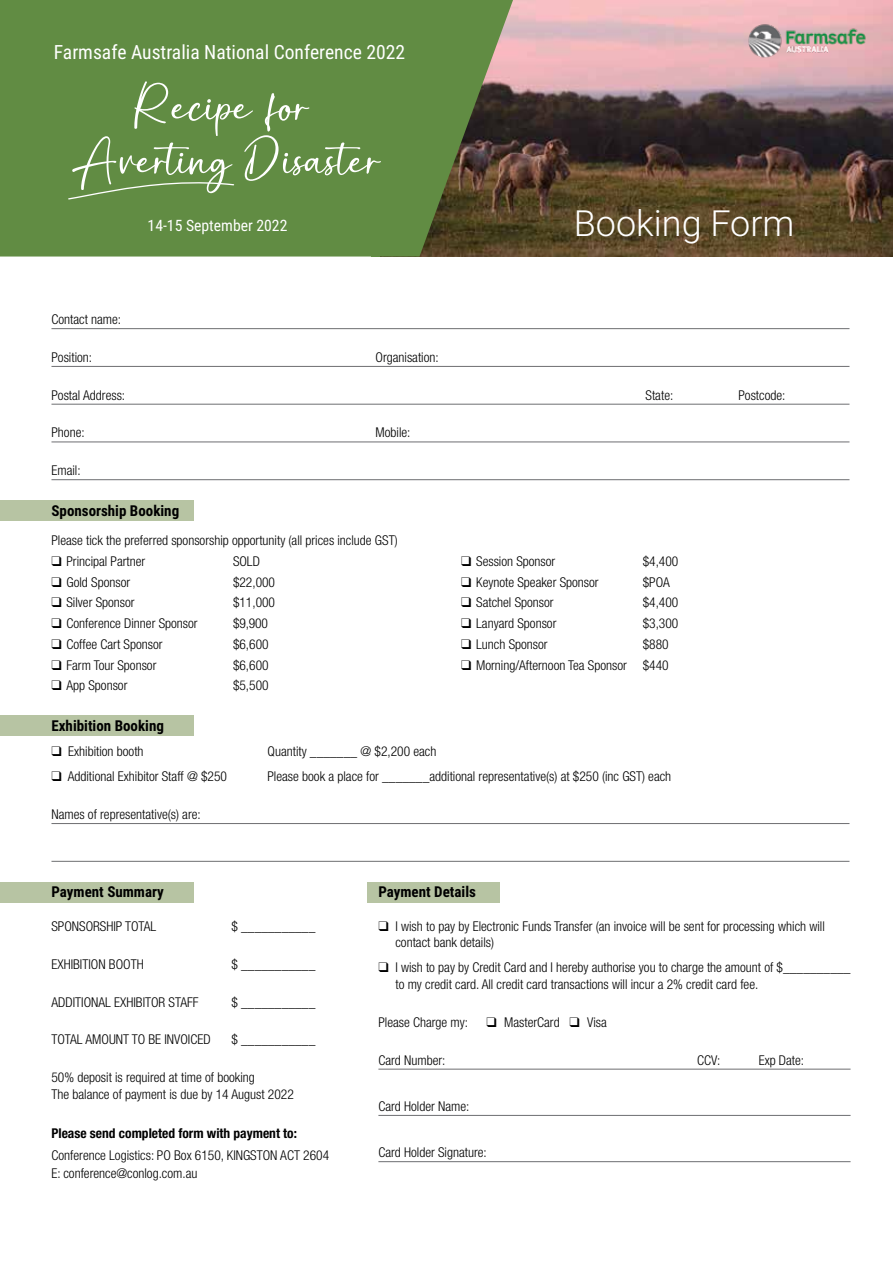
<style>
.page{position:relative;width:893px;height:1263px;background:#fff}
.page>*{position:absolute;margin:0;border:0;box-sizing:border-box;transform-origin:0 0}
.t1{font:300 36px "Roboto";color:#fff}
.t2{font:19.65px "Roboto Condensed";color:#fff}
.t3{font:15.75px "Roboto Condensed";color:#fff}
.t4{font:700 15px "Roboto Condensed";color:#000}
.t5{font:300 condensed 13.5px/16.5px "Helvetica Neue";color:#000}
.t6{font:700 condensed 13.5px "Helvetica Neue";color:#000}
</style>
<div class="page">
<img style="left:513px;top:0;width:380px;height:256px">
<svg style="left:0;top:0;width:513px;height:257px;background:#608341"></svg>
<svg style="left:68px;top:81px;width:313px;height:118px;background:#6f9653"></svg>
<div style="left:0;top:501px;width:194px;height:20px;background:#b7c4a3"></div>
<div style="left:0;top:716px;width:194px;height:20px;background:#b7c4a3"></div>
<div style="left:0;top:882px;width:194px;height:20px;background:#b7c4a3"></div>
<div style="left:367px;top:883px;width:133px;height:20px;background:#b7c4a3"></div>
<hr style="left:51px;top:328px;width:798px;height:1px;background:#6d6e71">
<hr style="left:51px;top:366px;width:798px;height:1px;background:#6d6e71">
<hr style="left:51px;top:404px;width:798px;height:1px;background:#6d6e71">
<hr style="left:51px;top:442px;width:798px;height:1px;background:#6d6e71">
<hr style="left:51px;top:479px;width:798px;height:1px;background:#6d6e71">
<hr style="left:51px;top:823px;width:798px;height:1px;background:#6d6e71">
<hr style="left:51px;top:861px;width:798px;height:1px;background:#6d6e71">
<hr style="left:378px;top:1069px;width:472px;height:1px;background:#6d6e71">
<hr style="left:378px;top:1115px;width:472px;height:1px;background:#6d6e71">
<hr style="left:378px;top:1161px;width:472px;height:1px;background:#6d6e71">
<img style="left:747px;top:21px;width:121px;height:39px">
<h2 class="t2" style="left:54px;top:38px;width:353px">Farmsafe Australia National Conference 2022</h2>
<p class="t3" style="left:148px;top:214px;width:141px">14-15 September 2022</p>
<h1 class="t1" style="left:574px;top:197px;width:222px">Booking Form</h1>
<p class="t5" style="left:51px;top:311px;width:71px">Contact name:</p>
<p class="t5" style="left:51px;top:349px;width:42px">Position:</p>
<p class="t5" style="left:375px;top:349px;width:65px">Organisation:</p>
<p class="t5" style="left:51px;top:386px;width:75px">Postal Address:</p>
<p class="t5" style="left:645px;top:386px;width:29px">State:</p>
<p class="t5" style="left:738px;top:386px;width:48px">Postcode:</p>
<p class="t5" style="left:51px;top:424px;width:35px">Phone:</p>
<p class="t5" style="left:375px;top:424px;width:36px">Mobile:</p>
<p class="t5" style="left:51px;top:462px;width:31px">Email:</p>
<p class="t4" style="left:51px;top:500px;width:129px">Sponsorship Booking</p>
<p class="t5" style="left:51px;top:532px;width:348px">Please tick the preferred sponsorship opportunity (all prices include GST)</p>
<p class="t5" style="left:51px;top:553px;width:95px">❑ Principal Partner</p>
<p class="t5" style="left:233px;top:553px;width:28px">SOLD</p>
<p class="t5" style="left:51px;top:573px;width:80px">❑ Gold Sponsor</p>
<p class="t5" style="left:233px;top:573px;width:44px">$22,000</p>
<p class="t5" style="left:51px;top:594px;width:85px">❑ Silver Sponsor</p>
<p class="t5" style="left:233px;top:594px;width:44px">$11,000</p>
<p class="t5" style="left:51px;top:615px;width:148px">❑ Conference Dinner Sponsor</p>
<p class="t5" style="left:233px;top:615px;width:36px">$9,900</p>
<p class="t5" style="left:51px;top:636px;width:113px">❑ Coffee Cart Sponsor</p>
<p class="t5" style="left:233px;top:636px;width:37px">$6,600</p>
<p class="t5" style="left:51px;top:656px;width:106px">❑ Farm Tour Sponsor</p>
<p class="t5" style="left:233px;top:656px;width:37px">$6,600</p>
<p class="t5" style="left:51px;top:677px;width:77px">❑ App Sponsor</p>
<p class="t5" style="left:233px;top:677px;width:37px">$5,500</p>
<p class="t5" style="left:461px;top:553px;width:96px">❑ Session Sponsor</p>
<p class="t5" style="left:643px;top:553px;width:37px">$4,400</p>
<p class="t5" style="left:461px;top:573px;width:139px">❑ Keynote Speaker Sponsor</p>
<p class="t5" style="left:643px;top:573px;width:29px">$POA</p>
<p class="t5" style="left:461px;top:594px;width:94px">❑ Satchel Sponsor</p>
<p class="t5" style="left:643px;top:594px;width:37px">$4,400</p>
<p class="t5" style="left:461px;top:615px;width:97px">❑ Lanyard Sponsor</p>
<p class="t5" style="left:643px;top:615px;width:37px">$3,300</p>
<p class="t5" style="left:461px;top:636px;width:88px">❑ Lunch Sponsor</p>
<p class="t5" style="left:643px;top:636px;width:27px">$880</p>
<p class="t5" style="left:461px;top:656px;width:209px">❑ Morning/Afternoon Tea Sponsor $440</p>
<p class="t4" style="left:51px;top:715px;width:114px">Exhibition Booking</p>
<p class="t5" style="left:51px;top:743px;width:94px">❑ Exhibition booth</p>
<p class="t5" style="left:267px;top:743px;width:170px">Quantity _______ @ $2,200 each</p>
<p class="t5" style="left:51px;top:768px;width:177px">❑ Additional Exhibitor Staff @ $250</p>
<p class="t5" style="left:267px;top:768px;width:405px">Please book a place for _______additional representative(s) at $250 (inc GST) each</p>
<p class="t5" style="left:51px;top:806px;width:151px">Names of representative(s) are:</p>
<p class="t4" style="left:51px;top:882px;width:114px">Payment Summary</p>
<p class="t5" style="left:51px;top:918px;width:106px">SPONSORSHIP TOTAL</p>
<p class="t5" style="left:231px;top:918px;width:85px">$ ___________</p>
<p class="t5" style="left:51px;top:955px;width:94px">EXHIBITION BOOTH</p>
<p class="t5" style="left:231px;top:955px;width:85px">$ ___________</p>
<p class="t5" style="left:51px;top:993px;width:149px">ADDITIONAL EXHIBITOR STAFF</p>
<p class="t5" style="left:231px;top:993px;width:85px">$ ___________</p>
<p class="t5" style="left:51px;top:1031px;width:161px">TOTAL AMOUNT TO BE INVOICED</p>
<p class="t5" style="left:231px;top:1031px;width:85px">$ ___________</p>
<p class="t5" style="left:51px;top:1069px;width:244px">50% deposit is required at time of booking<br>The balance of payment is due by 14 August 2022</p>
<p class="t6" style="left:51px;top:1125px;width:247px">Please send completed form with payment to:</p>
<p class="t5" style="left:51px;top:1146px;width:279px;line-height:18px">Conference Logistics: PO Box 6150, KINGSTON ACT 2604<br>E: conference@conlog.com.au</p>
<p class="t4" style="left:378px;top:882px;width:99px">Payment Details</p>
<p class="t5" style="left:395px;top:918px;width:431px;text-indent:-17px">❑ I wish to pay by Electronic Funds Transfer (an invoice will be sent for processing which will contact bank details)</p>
<p class="t5" style="left:395px;top:959px;width:457px;text-indent:-17px">❑ I wish to pay by Credit Card and I hereby authorise you to charge the amount of $__________ to my credit card. All credit card transactions will incur a 2% credit card fee.</p>
<p class="t5" style="left:378px;top:1013px;width:91px">Please Charge my:</p>
<p class="t5" style="left:486px;top:1013px;width:122px">❑ MasterCard ❑ Visa</p>
<p class="t5" style="left:378px;top:1051px;width:68px">Card Number:</p>
<p class="t5" style="left:697px;top:1051px;width:25px">CCV:</p>
<p class="t5" style="left:759px;top:1051px;width:47px">Exp Date:</p>
<p class="t5" style="left:378px;top:1098px;width:92px">Card Holder Name:</p>
<p class="t5" style="left:378px;top:1144px;width:110px">Card Holder Signature:</p>
</div>
